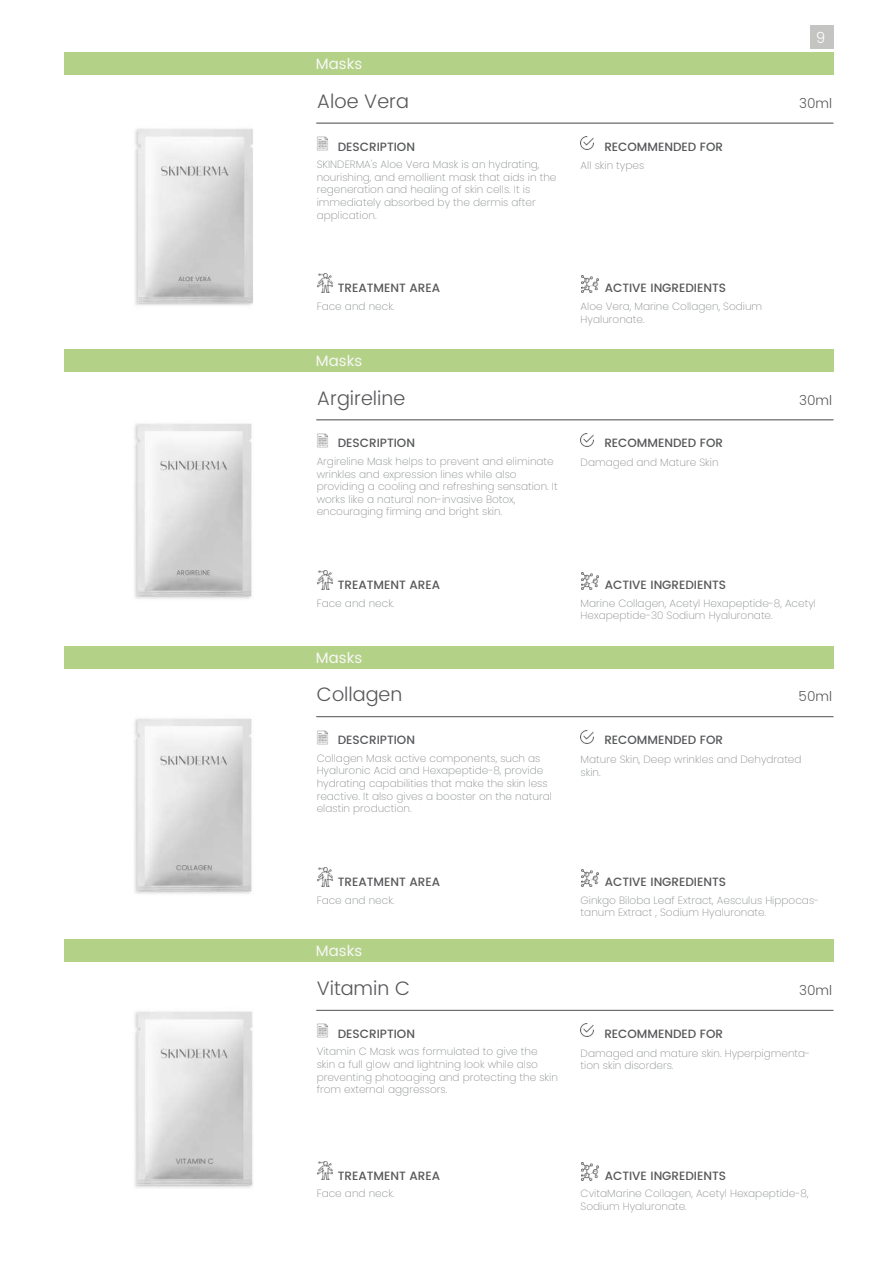
<style>
.page{position:relative;width:893px;height:1263px;background:#fff}
.page>*{position:absolute;margin:0;border:0;box-sizing:border-box;transform-origin:0 0}
.t1{font:300 19.5px "Poppins";color:#57585a}
.t2{font:15px "Poppins";color:#f7f8f7}
.t3{font:300 15px "Poppins";color:#fff}
.t4{font:300 13.5px "Poppins";color:#57585a}
.t5{font:500 12px "Poppins";color:#57585a}
.t6{font:200 10.5px/12.6px "Poppins";color:#8b8e8f}
</style>
<div class="page">
<img style="left:134px;top:1009px;width:192px;height:179px">
<img style="left:134px;top:717px;width:191px;height:177px">
<img style="left:134px;top:419px;width:191px;height:180px">
<img style="left:135px;top:122px;width:193px;height:184px">
<div style="left:64px;top:52px;width:769px;height:23px;background:#b4d188"></div>
<hr style="left:316px;top:123px;width:517px;height:1px;background:#57585a">
<img style="left:315px;top:137px;width:13px;height:14px">
<img style="left:315px;top:274px;width:18px;height:18px">
<svg style="left:581px;top:137px;width:12px;height:12px"></svg>
<img style="left:581px;top:275px;width:18px;height:18px">
<div style="left:64px;top:349px;width:769px;height:23px;background:#b4d188"></div>
<hr style="left:316px;top:420px;width:517px;height:1px;background:#57585a">
<img style="left:315px;top:433px;width:13px;height:14px">
<img style="left:315px;top:571px;width:18px;height:18px">
<svg style="left:581px;top:433px;width:12px;height:13px"></svg>
<img style="left:581px;top:572px;width:18px;height:18px">
<div style="left:64px;top:646px;width:769px;height:22px;background:#b4d188"></div>
<hr style="left:316px;top:716px;width:517px;height:1px;background:#57585a">
<img style="left:315px;top:730px;width:13px;height:14px">
<img style="left:315px;top:867px;width:18px;height:19px">
<svg style="left:581px;top:730px;width:12px;height:13px"></svg>
<img style="left:581px;top:869px;width:18px;height:17px">
<div style="left:64px;top:939px;width:769px;height:23px;background:#b4d188"></div>
<hr style="left:316px;top:1010px;width:517px;height:1px;background:#57585a">
<img style="left:315px;top:1024px;width:13px;height:14px">
<img style="left:315px;top:1161px;width:18px;height:18px">
<svg style="left:581px;top:1024px;width:12px;height:13px"></svg>
<img style="left:581px;top:1163px;width:18px;height:17px">
<div style="left:810px;top:26px;width:23px;height:23px;background:#c4c5c3"></div>
<h2 class="t2" style="left:316px;top:53px;width:48px">Masks</h2>
<h1 class="t1" style="left:317px;top:87px;width:94px">Aloe Vera</h1>
<p class="t5" style="left:338px;top:137px;width:79px">DESCRIPTION</p>
<p class="t6" style="left:317px;top:158px;width:241px">SKINDERMA's Aloe Vera Mask is an hydrating, nourishing, and emollient mask that aids in the regeneration and healing of skin cells. It is immediately absorbed by the dermis after application.</p>
<p class="t5" style="left:604px;top:137px;width:120px">RECOMMENDED FOR</p>
<p class="t6" style="left:581px;top:159px;width:65px">All skin types</p>
<p class="t5" style="left:605px;top:279px;width:123px">ACTIVE INGREDIENTS</p>
<p class="t5" style="left:338px;top:279px;width:104px">TREATMENT AREA</p>
<p class="t6" style="left:317px;top:300px;width:79px">Face and neck.</p>
<p class="t6" style="left:581px;top:300px;width:183px">Aloe Vera, Marine Collagen, Sodium<br>Hyaluronate.</p>
<h2 class="t2" style="left:316px;top:350px;width:48px">Masks</h2>
<h1 class="t1" style="left:317px;top:384px;width:90px">Argireline</h1>
<p class="t5" style="left:338px;top:434px;width:79px">DESCRIPTION</p>
<p class="t6" style="left:317px;top:455px;width:243px">Argireline Mask helps to prevent and eliminate wrinkles and expression lines while also providing a cooling and refreshing sensation. It works like a natural non-invasive Botox, encouraging firming and bright skin.</p>
<p class="t5" style="left:604px;top:434px;width:120px">RECOMMENDED FOR</p>
<p class="t6" style="left:581px;top:456px;width:140px">Damaged and Mature Skin</p>
<h2 class="t3" style="left:816px;top:27px;width:11px">9</h2>
<p class="t4" style="left:799px;top:93px;width:34px">30ml</p>
<p class="t4" style="left:799px;top:390px;width:34px">30ml</p>
<p class="t5" style="left:605px;top:576px;width:123px">ACTIVE INGREDIENTS</p>
<p class="t5" style="left:338px;top:576px;width:104px">TREATMENT AREA</p>
<p class="t6" style="left:317px;top:597px;width:79px">Face and neck.</p>
<p class="t6" style="left:581px;top:597px;width:237px">Marine Collagen, Acetyl Hexapeptide-8, Acetyl<br>Hexapeptide-30 Sodium Hyaluronate.</p>
<h2 class="t2" style="left:316px;top:647px;width:48px">Masks</h2>
<h1 class="t1" style="left:317px;top:680px;width:87px">Collagen</h1>
<p class="t5" style="left:338px;top:731px;width:79px">DESCRIPTION</p>
<p class="t6" style="left:317px;top:752px;width:237px">Collagen Mask active components, such as Hyaluronic Acid and Hexapeptide-8, provide hydrating capabilities that make the skin less reactive. It also gives a booster on the natural elastin production.</p>
<p class="t5" style="left:604px;top:731px;width:120px">RECOMMENDED FOR</p>
<p class="t4" style="left:799px;top:687px;width:35px">50ml</p>
<p class="t6" style="left:581px;top:753px;width:222px">Mature Skin, Deep wrinkles and Dehydrated skin.</p>
<p class="t5" style="left:605px;top:873px;width:123px">ACTIVE INGREDIENTS</p>
<p class="t5" style="left:338px;top:873px;width:104px">TREATMENT AREA</p>
<p class="t6" style="left:317px;top:894px;width:79px">Face and neck.</p>
<p class="t6" style="left:581px;top:894px;width:240px">Ginkgo Biloba Leaf Extract, Aesculus Hippocas&shy;tanum Extract , Sodium Hyaluronate.</p>
<h2 class="t2" style="left:316px;top:940px;width:48px">Masks</h2>
<h1 class="t1" style="left:317px;top:974px;width:95px">Vitamin C</h1>
<p class="t5" style="left:338px;top:1025px;width:79px">DESCRIPTION</p>
<p class="t6" style="left:317px;top:1045px;width:243px">Vitamin C Mask was formulated to give the skin a full glow and lightning look while also preventing photoaging and protecting the skin from external aggressors.</p>
<p class="t5" style="left:604px;top:1025px;width:120px">RECOMMENDED FOR</p>
<p class="t4" style="left:799px;top:980px;width:34px">30ml</p>
<p class="t6" style="left:581px;top:1046px;width:231px">Damaged and mature skin. Hyperpigmenta&shy;tion skin disorders.</p>
<p class="t5" style="left:605px;top:1166px;width:123px">ACTIVE INGREDIENTS</p>
<p class="t5" style="left:338px;top:1166px;width:104px">TREATMENT AREA</p>
<p class="t6" style="left:317px;top:1187px;width:79px">Face and neck.</p>
<p class="t6" style="left:581px;top:1187px;width:229px">CvitaMarine Collagen, Acetyl Hexapeptide-8,<br>Sodium Hyaluronate.</p>
</div>
